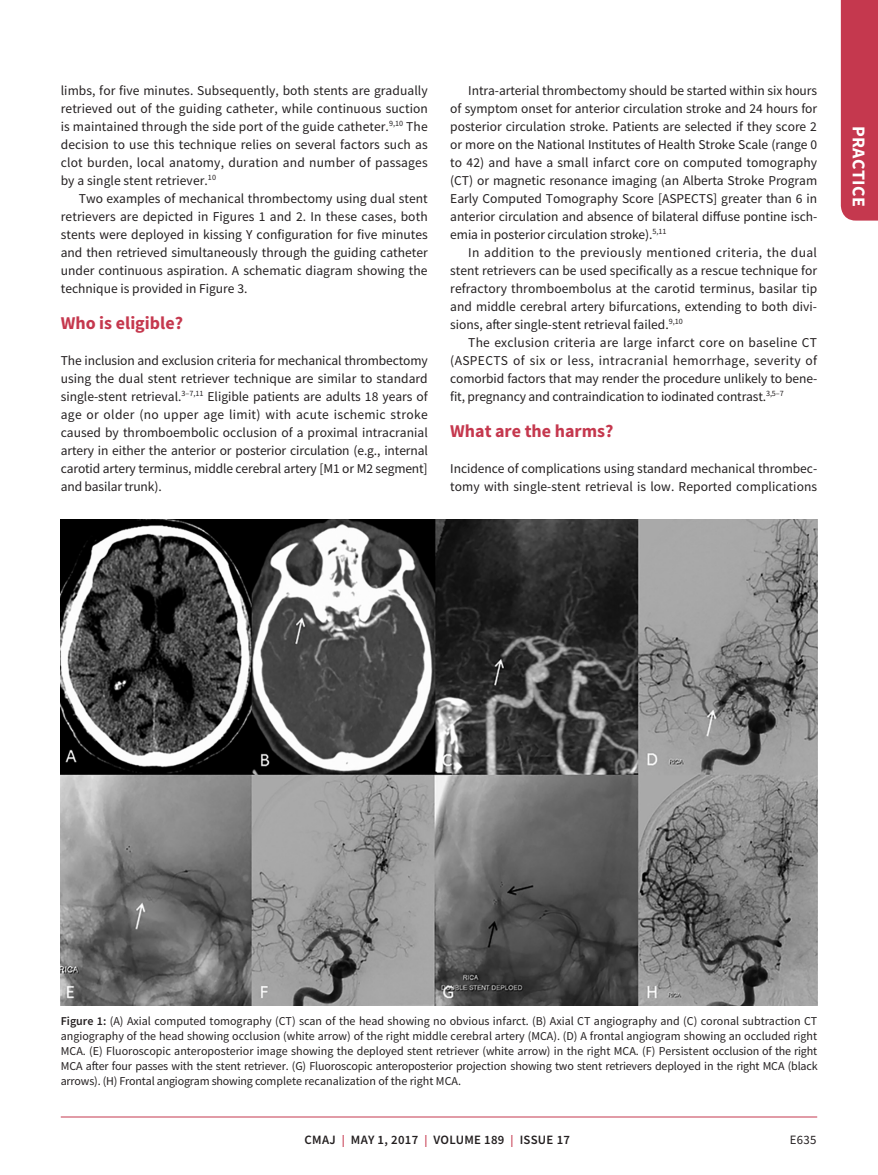
<style>
.page{position:relative;width:878px;height:1175px;background:#fff}
.page>*{position:absolute;margin:0;border:0;box-sizing:border-box;transform-origin:0 0}
.t1{font:700 18px "Source Sans Pro";color:#c5384e}
.t2{font:700 18px "Source Sans Pro";letter-spacing:.025em;color:#fff}
.t3{font:13.5px/18px "Source Sans Pro";letter-spacing:-.005em;color:#231f20;text-align:justify}
.t4{font:600 12.75px "Source Sans Pro";letter-spacing:.025em;color:#231f20}
.t5{font:12.75px "Source Sans Pro";color:#231f20}
.t6{font:12px/15px "Source Sans Pro";color:#231f20;text-align:justify}
.s1{font-weight:600}
.s2{font-size:12px;color:#c5384e}
</style>
<div class="page">
<div style="left:840px;top:0;width:38px;height:220px;background:#c5384e"></div>
<hr style="left:61px;top:1116px;width:756px;height:1px;background:#c5384e">
<img style="left:61px;top:519px;width:756px;height:486px">
<p class="t3" style="left:61px;top:81px;width:369px">limbs, for five minutes. Subsequently, both stents are gradually retrieved out of the guiding catheter, while continuous suction is maintained through the side port of the guide catheter.<sup>9,10</sup> The decision to use this technique relies on several factors such as clot burden, local anatomy, duration and number of passages by a single stent retriever.<sup>10</sup></p>
<p class="t3" style="left:61px;top:189px;width:368px;text-indent:18px">Two examples of mechanical thrombectomy using dual stent retrievers are depicted in Figures 1 and 2. In these cases, both stents were deployed in kissing Y configuration for five minutes and then retrieved simultaneously through the guiding catheter under continuous aspiration. A schematic diagram showing the technique is provided in Figure 3.</p>
<h1 class="t1" style="left:61px;top:310px;width:124px">Who is eligible?</h1>
<p class="t3" style="left:61px;top:351px;width:368px">The inclusion and exclusion criteria for mechanical thrombectomy using the dual stent retriever technique are similar to standard single-stent retrieval.<sup>3–7,11</sup> Eligible patients are adults 18 years of age or older (no upper age limit) with acute ischemic stroke caused by thromboembolic occlusion of a proximal intracranial artery in either the anterior or posterior circulation (e.g., internal carotid artery terminus, middle cerebral artery [M1 or M2 segment] and basilar trunk).</p>
<p class="t3" style="left:450px;top:81px;width:368px;text-indent:18px">Intra-arterial thrombectomy should be started within six hours of symptom onset for anterior circulation stroke and 24 hours for posterior circulation stroke. Patients are selected if they score 2 or more on the National Institutes of Health Stroke Scale (range 0 to 42) and have a small infarct core on computed tomography (CT) or magnetic resonance imaging (an Alberta Stroke Program Early Computed Tomography Score [ASPECTS] greater than 6 in anterior circulation and absence of bilateral diffuse pontine isch&shy;emia in posterior circulation stroke).<sup>5,11</sup></p>
<p class="t3" style="left:450px;top:243px;width:369px;text-indent:18px">In addition to the previously mentioned criteria, the dual stent retrievers can be used specifically as a rescue technique for refractory thromboembolus at the carotid terminus, basilar tip and middle cerebral artery bifurcations, extending to both divi&shy;sions, after single-stent retrieval failed.<sup>9,10</sup></p>
<p class="t3" style="left:450px;top:333px;width:368px;text-indent:18px">The exclusion criteria are large infarct core on baseline CT (ASPECTS of six or less, intracranial hemorrhage, severity of comorbid factors that may render the procedure unlikely to bene&shy;fit, pregnancy and contraindication to iodinated contrast.<sup>3,5–7</sup></p>
<h1 class="t1" style="left:450px;top:418px;width:165px">What are the harms?</h1>
<p class="t3" style="left:450px;top:459px;width:368px">Incidence of complications using standard mechanical thrombec&shy;tomy with single-stent retrieval is low. Reported complications</p>
<h1 class="t2" style="left:871px;top:126px;width:83px;rotate:90deg">PRACTICE</h1>
<p class="t6" style="left:61px;top:1013px;width:758px"><span class="s1">Figure 1:</span> (A) Axial computed tomography (CT) scan of the head showing no obvious infarct. (B) Axial CT angiography and (C) coronal subtraction CT angiography of the head showing occlusion (white arrow) of the right middle cerebral artery (MCA). (D) A frontal angiogram showing an occluded right MCA. (E) Fluoroscopic anteroposterior image showing the deployed stent retriever (white arrow) in the right MCA. (F) Persistent occlusion of the right MCA after four passes with the stent retriever. (G) Fluoroscopic anteroposterior projection showing two stent retrievers deployed in the right MCA (black arrows). (H) Frontal angiogram showing complete recanalization of the right MCA.</p>
<p class="t4" style="left:304px;top:1131px;width:267px">CMAJ <span class="s2">|</span> MAY 1, 2017 <span class="s2">|</span> VOLUME 189 <span class="s2">|</span> ISSUE 17</p>
<p class="t5" style="left:789px;top:1132px;width:28px">E635</p>
</div>
